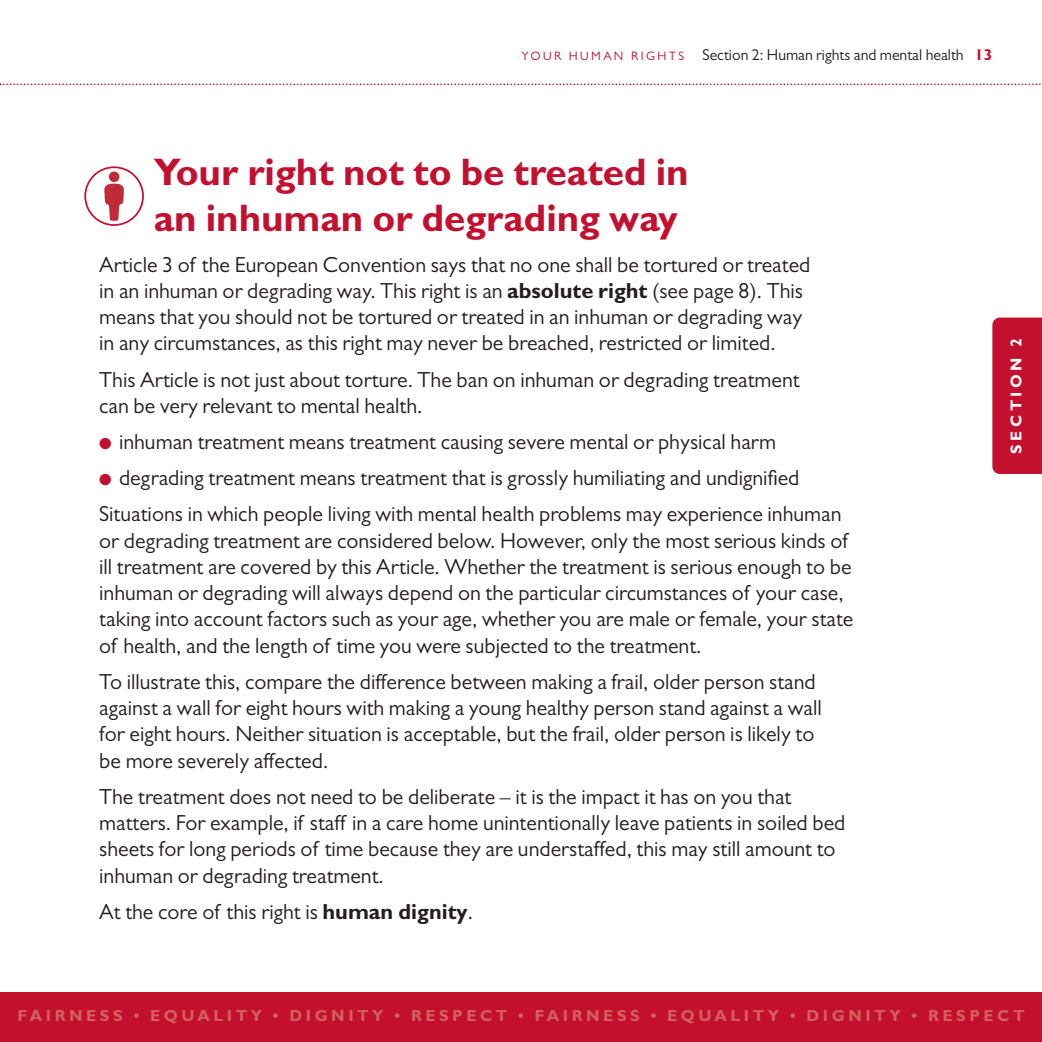
<style>
.page{position:relative;width:1042px;height:1042px;background:#fff}
.page>*{position:absolute;margin:0;border:0;box-sizing:border-box;transform-origin:0 0}
.t1{font:700 38.5px/45.5px "Gill Sans";color:#c3102f}
.t2{font:21.88px/26.2px "Gill Sans";color:#231f20}
.t3{font:700 15.92px "Gill Sans";letter-spacing:.22em;color:#d46159}
.t4{font:15.75px "Gill Sans";color:#231f20}
.t5{font:700 15.75px "Gill Sans";letter-spacing:.22em;color:#fff}
.s1{font-size:12.25px;color:#c3102f}
.s2{font-weight:700;color:#c3102f}
.s3{font-weight:700}
.s4{color:#c3102f}
</style>
<div class="page">
<svg style="left:0;top:83px;width:1041px;height:2px"></svg>
<div style="left:0;top:992px;width:1042px;height:50px;background:#c3102f"></div>
<svg style="left:84px;top:166px;width:60px;height:60px"></svg>
<div style="left:992px;top:317px;width:50px;height:157px;background:#c3102f"></div>
<p class="t4" style="left:521px;top:50px;width:472px"><span class="s1">YO U R H U M A N R I G H T S</span> Section 2: Human rights and mental health <span class="s2">13</span></p>
<h1 class="t1" style="left:154px;top:153px;width:536px">Your right not to be treated in an inhuman or degrading way</h1>
<p class="t2" style="left:99px;top:253px;width:713px">Article 3 of the European Convention says that no one shall be tortured or treated in an inhuman or degrading way. This right is an <span class="s3">absolute right</span> (see page 8). This means that you should not be tortured or treated in an inhuman or degrading way in any circumstances, as this right may never be breached, restricted or limited.</p>
<p class="t2" style="left:99px;top:368px;width:702px">This Article is not just about torture. The ban on inhuman or degrading treatment can be very relevant to mental health.</p>
<p class="t2" style="left:99px;top:431px;width:678px"><span class="s4">●</span> inhuman treatment means treatment causing severe mental or physical harm</p>
<p class="t2" style="left:99px;top:462px;width:744px;line-height:36.2px"><span class="s4">●</span> degrading treatment means treatment that is grossly humiliating and undignified<br>Situations in which people living with mental health problems may experience inhuman</p>
<p class="t2" style="left:99px;top:529px;width:756px">or degrading treatment are considered below. However, only the most serious kinds of ill treatment are covered by this Article. Whether the treatment is serious enough to be inhuman or degrading will always depend on the particular circumstances of your case, taking into account factors such as your age, whether you are male or female, your state of health, and the length of time you were subjected to the treatment.</p>
<p class="t2" style="left:99px;top:671px;width:724px">To illustrate this, compare the difference between making a frail, older person stand against a wall for eight hours with making a young healthy person stand against a wall for eight hours. Neither situation is acceptable, but the frail, older person is likely to be more severely affected.</p>
<p class="t2" style="left:99px;top:785px;width:748px">The treatment does not need to be deliberate – it is the impact it has on you that matters. For example, if staff in a care home unintentionally leave patients in soiled bed sheets for long periods of time because they are understaffed, this may still amount to inhuman or degrading treatment.</p>
<p class="t2" style="left:99px;top:900px;width:375px">At the core of this right is <span class="s3">human dignity</span>.</p>
<p class="t5" style="left:1010px;top:453px;width:117px;rotate:-90deg">SECTION 2</p>
<p class="t3" style="left:18px;top:1009px;width:1008px">FAIRNESS • EQUALITY • DIGNITY • RESPECT • FAIRNESS • EQUALITY • DIGNITY • RESPECT</p>
</div>
